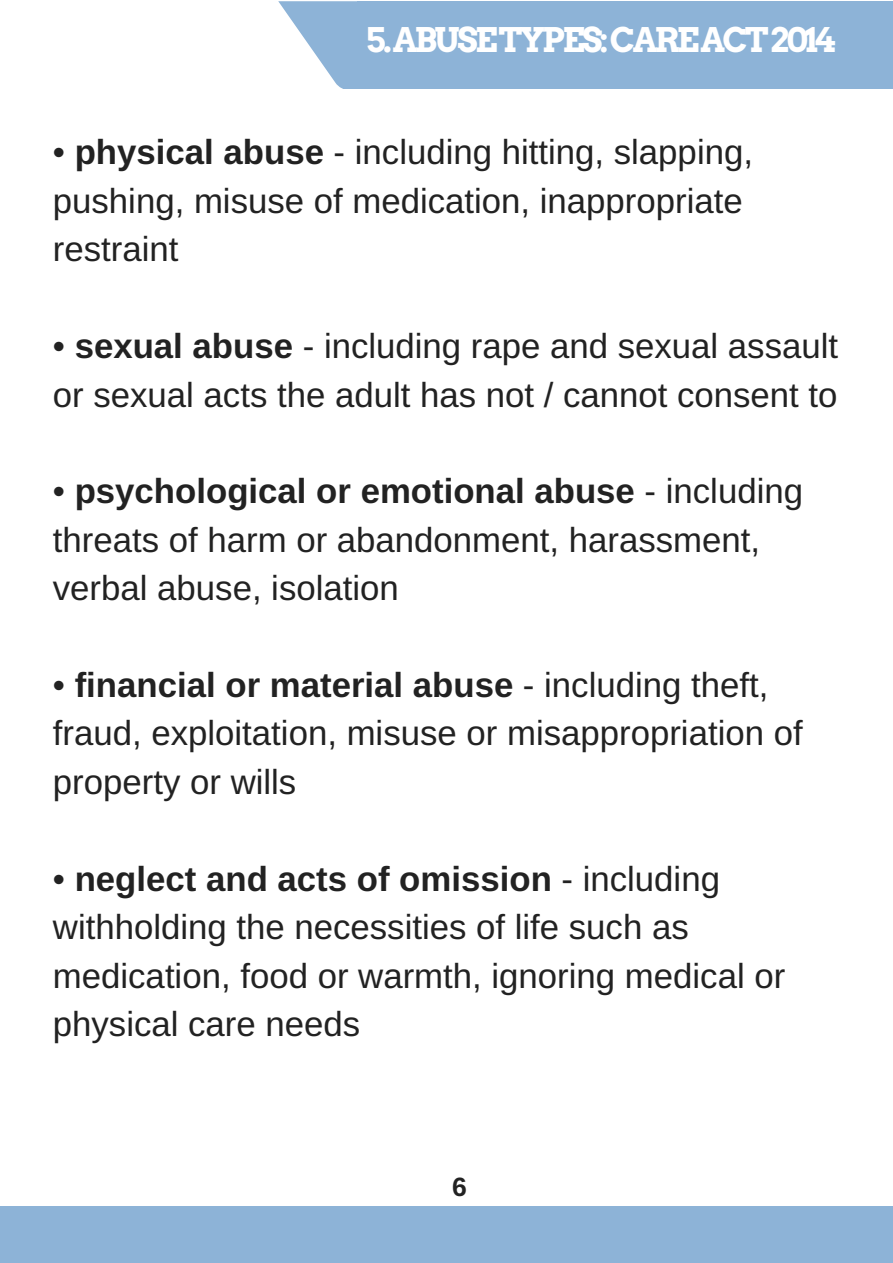
<style>
.page{position:relative;width:893px;height:1263px;background:#fff}
.page>*{position:absolute;margin:0;border:0;box-sizing:border-box;transform-origin:0 0}
.t1{font:34.8px/48.4px "Arimo";color:#222}
.t2{font:700 33.75px "Arvo";letter-spacing:-.085em;color:#fff}
.t3{font:700 26.55px "Arimo";color:#222}
.s1{font-weight:700}
</style>
<div class="page">
<div style="left:0;top:1206px;width:893px;height:57px;background:#8db3d7"></div>
<div style="left:357px;top:1px;width:519px;height:88px;background:#8db3d7"></div>
<div style="left:875px;top:1px;width:18px;height:88px;background:#8db3d7"></div>
<svg style="left:278px;top:1px;width:79px;height:88px"></svg>
<p class="t2" style="left:366px;top:19px;width:471px">5.ABUSETYPES:CAREACT2014</p>
<p class="t1" style="left:53px;top:128px;width:702px">• <span class="s1">physical abuse</span> - including hitting, slapping, pushing, misuse of medication, inappropriate restraint</p>
<p class="t1" style="left:53px;top:322px;width:787px">• <span class="s1">sexual abuse</span> - including rape and sexual assault or sexual acts the adult has not / cannot consent to</p>
<p class="t1" style="left:53px;top:467px;width:752px">• <span class="s1">psychological or emotional abuse</span> - including threats of harm or abandonment, harassment, verbal abuse, isolation</p>
<p class="t1" style="left:53px;top:661px;width:751px">• <span class="s1">financial or material abuse</span> - including theft, fraud, exploitation, misuse or misappropriation of property or wills</p>
<p class="t1" style="left:53px;top:854px;width:734px">• <span class="s1">neglect and acts of omission</span> - including withholding the necessities of life such as medication, food or warmth, ignoring medical or physical care needs</p>
<p class="t3" style="left:452px;top:1172px;width:16px">6</p>
</div>
